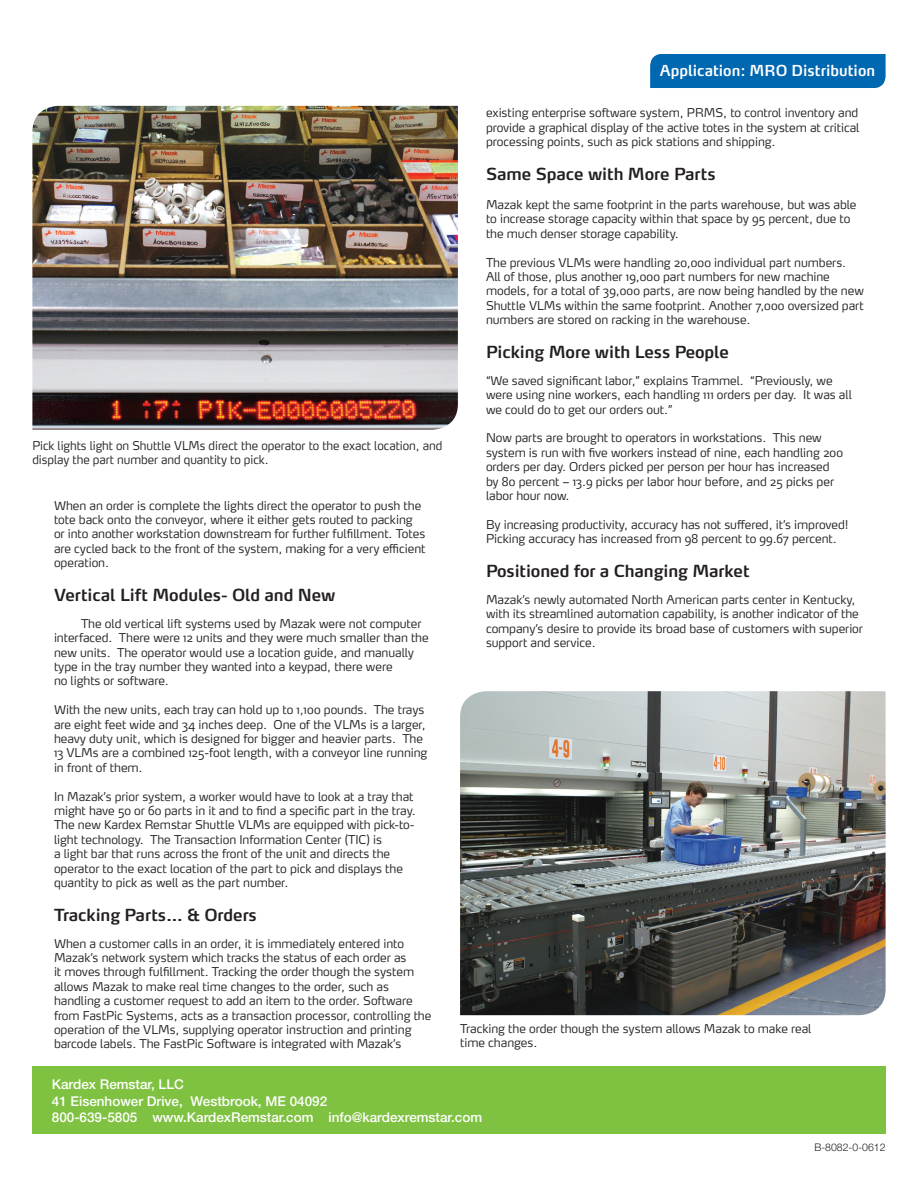
<style>
.page{position:relative;width:918px;height:1188px;background:#fff}
.page>*{position:absolute;margin:0;border:0;box-sizing:border-box;transform-origin:0 0}
.t1{font:600 16.5px "Max OT";letter-spacing:-.005em;color:#231f20}
.t2{font:600 15px "Max OT";color:#fff;scale:.95 1}
.t3{font:500 13.5px "Helvetica Neue";color:#fff}
.t4{font:300 12px/14.4px "Max OT";letter-spacing:-.005em;color:#231f20}
.t5{font:300 12px/14.4px "Max OT";letter-spacing:-.005em;color:#231f20;scale:.95 1}
.t6{font:300 10.5px "Helvetica Neue";color:#231f20}
</style>
<div class="page">
<img style="left:32px;top:106px;width:426px;height:324px">
<img style="left:460px;top:691px;width:426px;height:324px">
<div style="left:32px;top:1066px;width:854px;height:68px;background:#7fc241"></div>
<div style="left:650px;top:54px;width:236px;height:34px;background:#0067b1"></div>
<p class="t5" style="left:32px;top:438px;width:433px">Pick lights light on Shuttle VLMs direct the operator to the exact location, and display the part number and quantity to pick.</p>
<p class="t4" style="left:54px;top:498px;width:373px">When an order is complete the lights direct the operator to push the tote back onto the conveyor, where it either gets routed to packing or into another workstation downstream for further fulfillment. Totes are cycled back to the front of the system, making for a very efficient operation.</p>
<p class="t1" style="left:54px;top:585px;width:283px">Vertical Lift Modules- Old and New</p>
<p class="t4" style="left:54px;top:616px;width:376px;text-indent:27px">The old vertical lift systems used by Mazak were not computer interfaced. There were 12 units and they were much smaller than the new units. The operator would use a location guide, and manually type in the tray number they wanted into a keypad, there were</p>
<p class="t4" style="left:54px;top:674px;width:116px">no lights or software.</p>
<p class="t4" style="left:54px;top:702px;width:375px">With the new units, each tray can hold up to 1,100 pounds. The trays are eight feet wide and 34 inches deep. One of the VLMs is a larger, heavy duty unit, which is designed for bigger and heavier parts. The 13 VLMs are a combined 125-foot length, with a conveyor line running in front of them.</p>
<p class="t4" style="left:54px;top:789px;width:363px">In Mazak’s prior system, a worker would have to look at a tray that might have 50 or 60 parts in it and to find a specific part in the tray.<br>The new Kardex Remstar Shuttle VLMs are equipped with pick-to&shy;light technology. The Transaction Information Center (TIC) is</p>
<p class="t4" style="left:54px;top:846px;width:351px">a light bar that runs across the front of the unit and directs the operator to the exact location of the part to pick and displays the quantity to pick as well as the part number.</p>
<p class="t1" style="left:54px;top:904px;width:204px">Tracking Parts… &amp; Orders</p>
<p class="t4" style="left:54px;top:936px;width:379px">When a customer calls in an order, it is immediately entered into Mazak’s network system which tracks the status of each order as<br>it moves through fulfillment. Tracking the order though the system allows Mazak to make real time changes to the order, such as handling a customer request to add an item to the order. Software from FastPic Systems, acts as a transaction processor, controlling the operation of the VLMs, supplying operator instruction and printing barcode labels. The FastPic Software is integrated with Mazak’s</p>
<p class="t2" style="left:660px;top:60px;width:228px">Application: MRO Distribution</p>
<p class="t4" style="left:486px;top:105px;width:375px;text-align:justify">existing enterprise software system, PRMS, to control inventory and provide a graphical display of the active totes in the system at critical processing points, such as pick stations and shipping.</p>
<p class="t1" style="left:486px;top:163px;width:231px">Same Space with More Parts</p>
<p class="t4" style="left:486px;top:197px;width:372px">Mazak kept the same footprint in the parts warehouse, but was able to increase storage capacity within that space by 95 percent, due to the much denser storage capability.</p>
<p class="t4" style="left:486px;top:255px;width:379px">The previous VLMs were handling 20,000 individual part numbers.<br>All of those, plus another 19,000 part numbers for new machine models, for a total of 39,000 parts, are now being handled by the new Shuttle VLMs within the same footprint. Another 7,000 oversized part numbers are stored on racking in the warehouse.</p>
<p class="t1" style="left:486px;top:342px;width:245px">Picking More with Less People</p>
<p class="t4" style="left:486px;top:373px;width:348px">“We saved significant labor,” explains Trammel. “Previously, we</p>
<p class="t4" style="left:486px;top:387px;width:367px">were using nine workers, each handling 111 orders per day. It was all we could do to get our orders out.”</p>
<p class="t4" style="left:486px;top:431px;width:358px">Now parts are brought to operators in workstations. This new system is run with five workers instead of nine, each handling 200 orders per day. Orders picked per person per hour has increased</p>
<p class="t4" style="left:486px;top:474px;width:350px">by 80 percent – 13.9 picks per labor hour before, and 25 picks per labor hour now.</p>
<p class="t4" style="left:486px;top:517px;width:364px">By increasing productivity, accuracy has not suffered, it’s improved!<br>Picking accuracy has increased from 98 percent to 99.67 percent.</p>
<p class="t1" style="left:486px;top:561px;width:265px">Positioned for a Changing Market</p>
<p class="t4" style="left:486px;top:592px;width:371px">Mazak’s newly automated North American parts center in Kentucky,</p>
<p class="t4" style="left:486px;top:606px;width:379px">with its streamlined automation capability, is another indicator of the company’s desire to provide its broad base of customers with superior support and service.</p>
<p class="t4" style="left:460px;top:1021px;width:353px">Tracking the order though the system allows Mazak to make real</p>
<p class="t4" style="left:460px;top:1036px;width:79px">time changes.</p>
<p class="t3" style="left:52px;top:1077px;width:134px">Kardex Remstar, LLC</p>
<p class="t3" style="left:52px;top:1093px;width:277px">41 Eisenhower Drive, Westbrook, ME 04092</p>
<p class="t3" style="left:52px;top:1109px;width:432px">800-639-5805 www.KardexRemstar.com info@kardexremstar.com</p>
<p class="t6" style="left:814px;top:1141px;width:73px">B-8082-0-0612</p>
</div>
